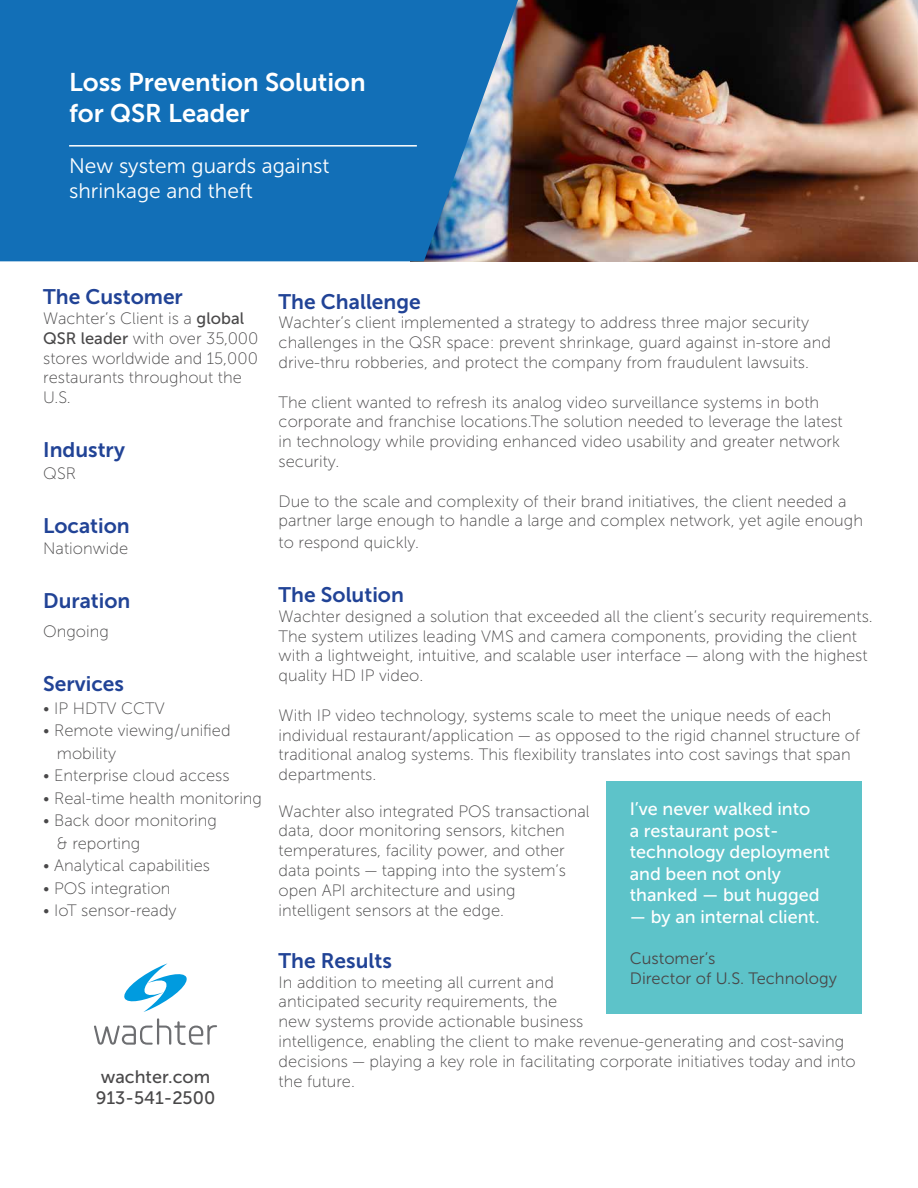
<style>
.page{position:relative;width:918px;height:1188px;background:#fff}
.page>*{position:absolute;margin:0;border:0;box-sizing:border-box;transform-origin:0 0}
.t1{font:25.5px/30.6px "Museo Sans 700";color:#fff}
.t2{font:21px "Museo Sans 700";color:#214396}
.t3{font:21px/25.2px "Museo Sans 300";color:#fff}
.t4{font:18px/21.6px "Museo Sans 500";color:#fff}
.t5{font:18px/21.6px "Museo Sans 500";color:#494849}
.t6{font:16.5px/19.8px "Museo Sans 100";color:#494849}
.t7{font:16.5px/19.8px "Museo Sans 300";color:#494849}
.s1{font-family:"Museo Sans 500"}
</style>
<div class="page">
<img style="left:518px;top:0;width:400px;height:261px">
<svg style="left:0;top:0;width:518px;height:261px;background:#1d73b6"></svg>
<div style="left:606px;top:781px;width:256px;height:233px;background:#5dc3c9"></div>
<hr style="left:69px;top:145px;width:348px;height:2px;background:#fff">
<svg style="left:94px;top:1018px;width:123px;height:27px"></svg>
<svg style="left:124px;top:963px;width:63px;height:49px"></svg>
<h1 class="t1" style="left:69px;top:67px;width:298px">Loss Prevention Solution for QSR Leader</h1>
<p class="t3" style="left:69px;top:154px;width:262px">New system guards against shrinkage and theft</p>
<p class="t2" style="left:43px;top:285px;width:141px">The Customer</p>
<p class="t6" style="left:43px;top:309px;width:217px">Wachter’s Client is a <span class="s1">global<br>QSR leader</span> with over 35,000 stores worldwide and 15,000 restaurants throughout the<br>U.S.</p>
<p class="t2" style="left:43px;top:438px;width:84px">Industry</p>
<p class="t6" style="left:43px;top:463px;width:34px">QSR</p>
<p class="t2" style="left:43px;top:514px;width:88px">Location</p>
<p class="t6" style="left:43px;top:539px;width:86px">Nationwide</p>
<p class="t2" style="left:43px;top:589px;width:89px">Duration</p>
<p class="t6" style="left:43px;top:622px;width:67px">Ongoing</p>
<p class="t2" style="left:43px;top:672px;width:82px">Services</p>
<p class="t6" style="left:43px;top:698px;width:123px">• IP HDTV CCTV</p>
<p class="t6" style="left:57px;top:719px;width:175px;line-height:22.5px;text-indent:-14px">• Remote viewing/unified mobility</p>
<p class="t6" style="left:43px;top:766px;width:188px">• Enterprise cloud access</p>
<p class="t6" style="left:43px;top:788px;width:220px">• Real-time health monitoring</p>
<p class="t6" style="left:57px;top:809px;width:162px;line-height:22.5px;text-indent:-14px">• Back door monitoring &amp; reporting</p>
<p class="t6" style="left:43px;top:856px;width:168px">• Analytical capabilities</p>
<p class="t6" style="left:43px;top:878px;width:129px">• POS integration</p>
<p class="t6" style="left:43px;top:901px;width:135px">• IoT sensor-ready</p>
<p class="t5" style="left:96px;top:1066px;width:121px">wachter.com<br>913-541-2500</p>
<p class="t2" style="left:279px;top:290px;width:144px">The Challenge</p>
<p class="t6" style="left:279px;top:313px;width:554px">Wachter’s client implemented a strategy to address three major security challenges in the QSR space: prevent shrinkage, guard against in-store and drive-thru robberies, and protect the company from fraudulent lawsuits.</p>
<p class="t6" style="left:279px;top:392px;width:566px">The client wanted to refresh its analog video surveillance systems in both corporate and franchise locations.The solution needed to leverage the latest in technology while providing enhanced video usability and greater network security.</p>
<p class="t6" style="left:279px;top:491px;width:586px">Due to the scale and complexity of their brand initiatives, the client needed a partner large enough to handle a large and complex network, yet agile enough</p>
<p class="t6" style="left:279px;top:533px;width:142px">to respond quickly.</p>
<p class="t2" style="left:279px;top:583px;width:127px">The Solution</p>
<p class="t6" style="left:279px;top:606px;width:596px">Wachter designed a solution that exceeded all the client’s security requirements.<br>The system utilizes leading VMS and camera components, providing the client with a lightweight, intuitive, and scalable user interface — along with the highest quality HD IP video.</p>
<p class="t6" style="left:279px;top:705px;width:583px">With IP video technology, systems scale to meet the unique needs of each individual restaurant/application — as opposed to the rigid channel structure of traditional analog systems. This flexibility translates into cost savings that span departments.</p>
<p class="t6" style="left:279px;top:801px;width:313px">Wachter also integrated POS transactional data, door monitoring sensors, kitchen temperatures, facility power, and other data points — tapping into the system’s open API architecture and using intelligent sensors at the edge.</p>
<p class="t2" style="left:279px;top:949px;width:115px">The Results</p>
<p class="t6" style="left:279px;top:972px;width:579px">In addition to meeting all current and<br>anticipated security requirements, the<br>new systems provide actionable business<br>intelligence, enabling the client to make revenue-generating and cost-saving decisions — playing a key role in facilitating corporate initiatives today and into the future.</p>
<p class="t4" style="left:630px;top:798px;width:202px">I’ve never walked into<br>a restaurant post&shy;technology deployment and been not only thanked — but hugged</p>
<p class="t4" style="left:630px;top:906px;width:191px">— by an internal client.</p>
<p class="t7" style="left:630px;top:949px;width:209px">Customer’s<br>Director of U.S. Technology</p>
</div>
